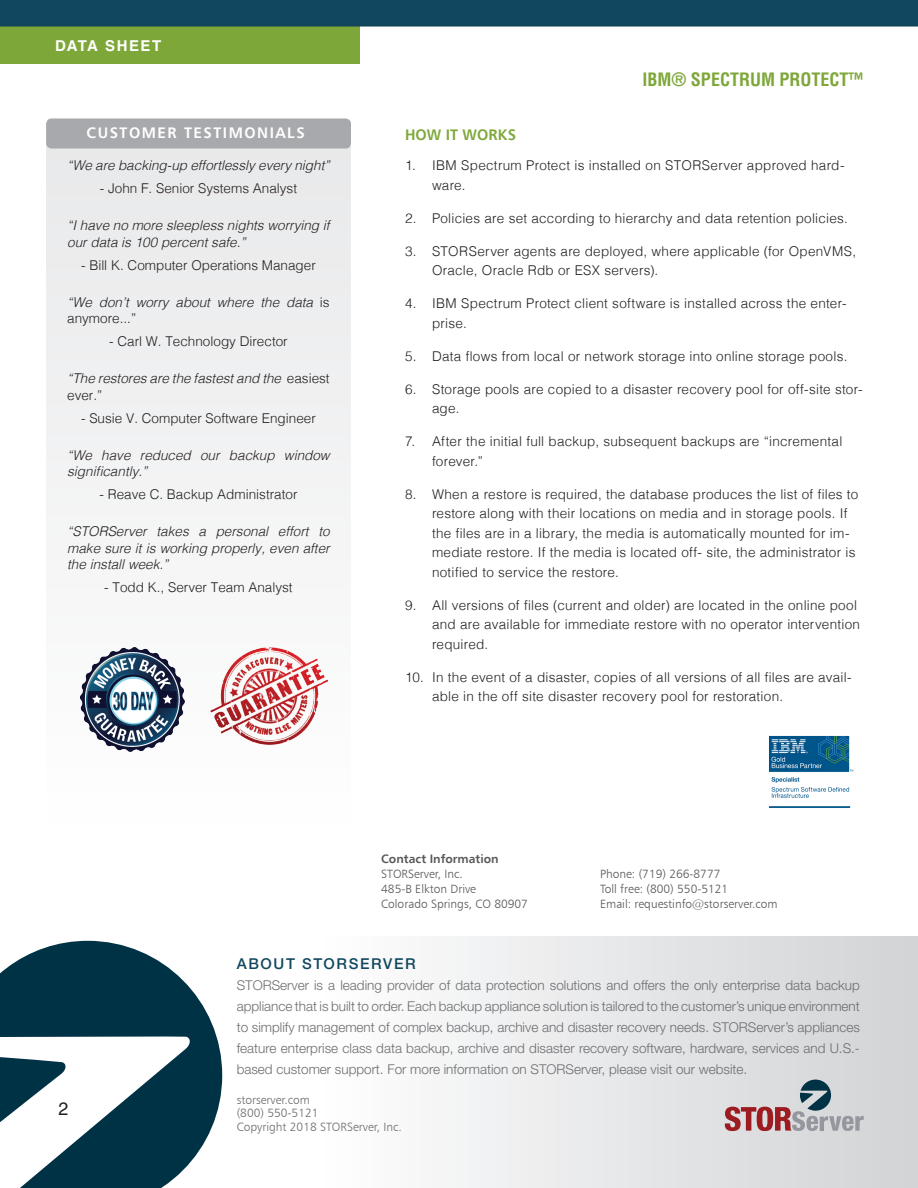
<style>
.page{position:relative;width:918px;height:1188px;background:#fff}
.page>*{position:absolute;margin:0;border:0;box-sizing:border-box;transform-origin:0 0}
.t1{font:700 condensed 18px "Helvetica LT Std";color:#7ea73a}
.Page_Number{font:18px "Helvetica LT Std";color:#231f20}
.t2{font:15px "Humanist 777 BT Bold B";letter-spacing:.1em;color:#fff}
.t3{font:500 15px "Helvetica Neue LT Std";letter-spacing:.11em;color:#12485f}
.Paragraph_Title__gre{font:15px "Humanist 777 BT Bold B";letter-spacing:.01em;color:#7ea73a}
.t4{font:700 15px "Helvetica LT Std";letter-spacing:.1em;color:#fff}
.Basic_Datasheet_Para{font:300 13.5px/19.5px "Helvetica";letter-spacing:.015em;color:#231f20}
.t5{font:300 13.5px/21px "Helvetica Neue LT Std";color:#6c6d70;text-align:justify}
.sidebarquote{font:italic 300 13.5px/16.5px "Helvetica";color:#231f20}
.t6{font:12px "Humanist 777 BT Light B";color:#57585a}
.Footer_Text{font:12px "Humanist 777 BT Light B";color:#6c6d70}
.t7{font:12px "Humanist 777 BT Bold B";color:#57585a}
.s1{font-style:normal}
</style>
<div class="page">
<div style="left:46px;top:146px;width:305px;height:599px;background:#f0f1f2"></div>
<div style="left:46px;top:119px;width:305px;height:30px;background:#a8a9ad;border-radius:5px"></div>
<div style="left:0;top:12px;width:360px;height:52px;background:#7ea73a"></div>
<div style="left:0;top:0;width:918px;height:28px;background:#12485f"></div>
<div style="left:0;top:936px;width:918px;height:252px;background:linear-gradient(to right,#fff,#d7d8da)"></div>
<svg style="left:0;top:941px;width:222px;height:247px;fill:#003245"></svg>
<svg style="left:725px;top:1080px;width:139px;height:51px;background:#baadb1"></svg>
<img style="left:80px;top:647px;width:105px;height:105px">
<img style="left:211px;top:647px;width:117px;height:97px">
<img style="left:769px;top:735px;width:85px;height:73px">
<p class="t4" style="left:55px;top:37px;width:108px">DATA SHEET</p>
<h1 class="t1" style="left:643px;top:68px;width:223px">IBM® SPECTRUM PROTECT™</h1>
<p class="t2" style="left:87px;top:123px;width:220px">CUSTOMER TESTIMONIALS</p>
<p class="Paragraph_Title__gre" style="left:405px;top:125px;width:113px">HOW IT WORKS</p>
<p class="Basic_Datasheet_Para" style="left:432px;top:155px;width:414px;text-indent:-27px">1. IBM Spectrum Protect is installed on STORServer approved hard&shy;ware.</p>
<p class="Basic_Datasheet_Para" style="left:405px;top:207px;width:444px">2. Policies are set according to hierarchy and data retention policies.</p>
<p class="Basic_Datasheet_Para" style="left:432px;top:240px;width:426px;text-indent:-27px">3. STORServer agents are deployed, where applicable (for OpenVMS,<br>Oracle, Oracle Rdb or ESX servers).</p>
<p class="Basic_Datasheet_Para" style="left:432px;top:293px;width:416px;text-indent:-27px">4. IBM Spectrum Protect client software is installed across the enter&shy;prise.</p>
<p class="Basic_Datasheet_Para" style="left:405px;top:345px;width:444px">5. Data flows from local or network storage into online storage pools.</p>
<p class="Basic_Datasheet_Para" style="left:432px;top:378px;width:432px;text-indent:-27px">6. Storage pools are copied to a disaster recovery pool for off-site stor&shy;age.</p>
<p class="Basic_Datasheet_Para" style="left:432px;top:431px;width:412px;text-indent:-27px">7. After the initial full backup, subsequent backups are “incremental forever.”</p>
<p class="Basic_Datasheet_Para" style="left:432px;top:483px;width:428px;text-indent:-27px">8. When a restore is required, the database produces the list of files to restore along with their locations on media and in storage pools. If the files are in a library, the media is automatically mounted for im&shy;mediate restore. If the media is located off- site, the administrator is notified to service the restore.</p>
<p class="Basic_Datasheet_Para" style="left:432px;top:594px;width:430px;text-indent:-27px">9. All versions of files (current and older) are located in the online pool and are available for immediate restore with no operator intervention required.</p>
<p class="Basic_Datasheet_Para" style="left:432px;top:666px;width:421px;text-indent:-27px">10. In the event of a disaster, copies of all versions of all files are avail&shy;able in the off site disaster recovery pool for restoration.</p>
<p class="sidebarquote" style="left:67px;top:156px;width:264px">“We are backing-up effortlessly every night”</p>
<p class="Basic_Datasheet_Para" style="left:100px;top:178px;width:199px">- John F. Senior Systems Analyst</p>
<p class="sidebarquote" style="left:67px;top:216px;width:264px">“I have no more sleepless nights worrying if our data is 100 percent safe.”</p>
<p class="Basic_Datasheet_Para" style="left:81px;top:254px;width:236px">- Bill K. Computer Operations Manager</p>
<p class="sidebarquote" style="left:67px;top:293px;width:264px">“We don’t worry about where the data <span class="s1">is anymore...”</span></p>
<p class="Basic_Datasheet_Para" style="left:109px;top:331px;width:180px">- Carl W. Technology Director</p>
<p class="sidebarquote" style="left:67px;top:369px;width:264px">“The restores are the fastest and the <span class="s1">easiest ever.”</span></p>
<p class="Basic_Datasheet_Para" style="left:81px;top:407px;width:236px">- Susie V. Computer Software Engineer</p>
<p class="sidebarquote" style="left:67px;top:446px;width:264px">“We have reduced our backup window significantly.”</p>
<p class="Basic_Datasheet_Para" style="left:99px;top:484px;width:200px">- Reave C. Backup Administrator</p>
<p class="sidebarquote" style="left:67px;top:522px;width:264px;text-align:justify">“STORServer takes a personal effort to make sure it is working properly, even after the install week.”</p>
<p class="Basic_Datasheet_Para" style="left:104px;top:577px;width:190px">- Todd K., Server Team Analyst</p>
<p class="t7" style="left:381px;top:851px;width:119px">Contact Information</p>
<p class="t6" style="left:381px;top:867px;width:83px">STORServer, Inc.</p>
<p class="t6" style="left:381px;top:882px;width:96px">485-B Elkton Drive</p>
<p class="t6" style="left:381px;top:897px;width:148px">Colorado Springs, CO 80907</p>
<p class="t6" style="left:600px;top:867px;width:122px">Phone: (719) 266-8777</p>
<p class="t6" style="left:600px;top:882px;width:130px">Toll free: (800) 550-5121</p>
<p class="t6" style="left:600px;top:897px;width:179px">Email: requestinfo@storserver.com</p>
<p class="Page_Number" style="left:59px;top:1098px;width:12px">2</p>
<p class="t3" style="left:237px;top:955px;width:181px">ABOUT STORSERVER</p>
<p class="t5" style="left:237px;top:974px;width:625px">STORServer is a leading provider of data protection solutions and offers the only enterprise data backup appliance that is built to order. Each backup appliance solution is tailored to the customer’s unique environment to simplify management of complex backup, archive and disaster recovery needs. STORServer’s appliances feature enterprise class data backup, archive and disaster recovery software, hardware, services and U.S.- based customer support. For more information on STORServer, please visit our website.</p>
<p class="Footer_Text" style="left:237px;top:1092px;width:75px">storserver.com</p>
<p class="Footer_Text" style="left:237px;top:1106px;width:83px">(800) 550-5121</p>
<p class="Footer_Text" style="left:237px;top:1119px;width:167px">Copyright 2018 STORServer, Inc.</p>
</div>
